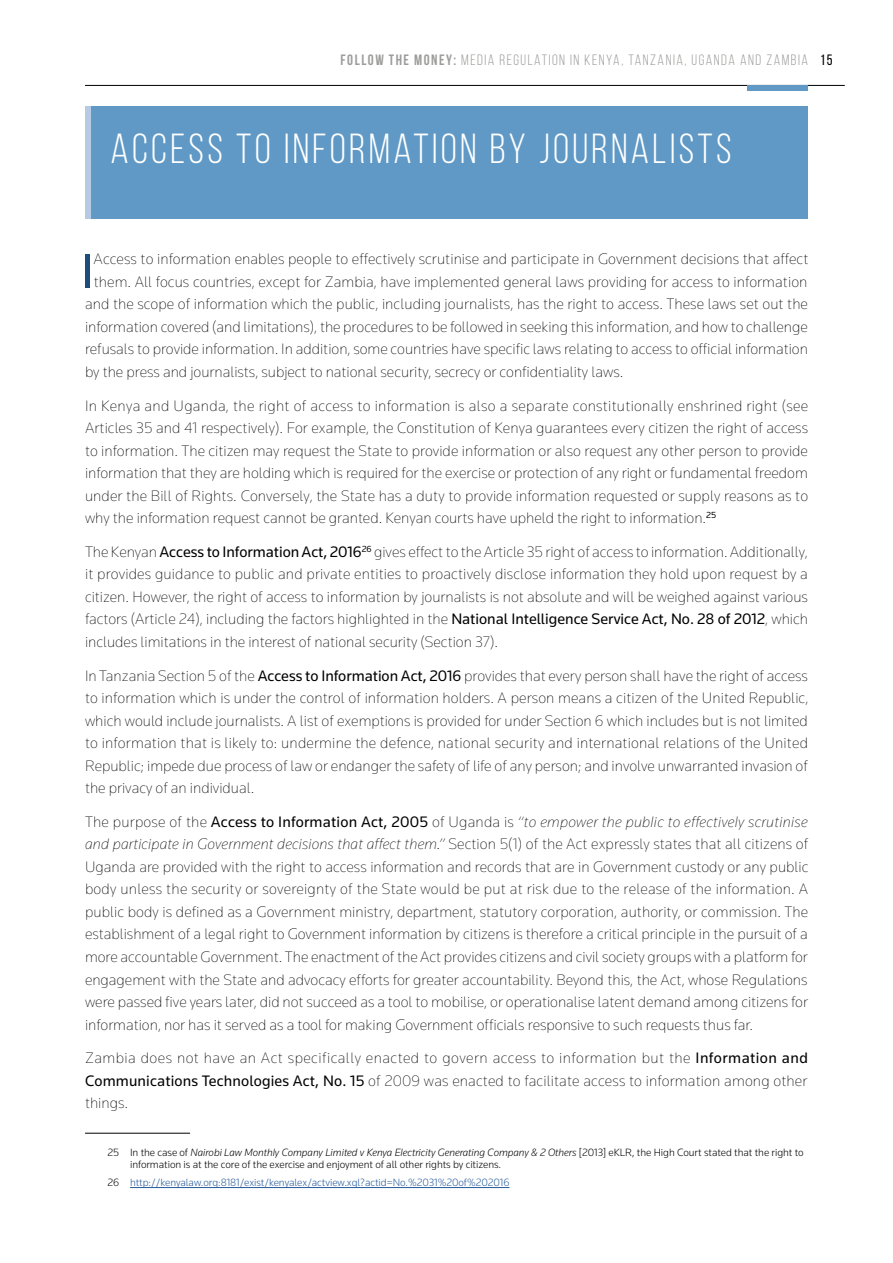
<style>
.page{position:relative;width:893px;height:1263px;background:#fff}
.page>*{position:absolute;margin:0;border:0;box-sizing:border-box;transform-origin:0 0}
.t1{font:42px "Bebas Neue";letter-spacing:.08em;color:#fff}
.t2{font:200 15.75px/22.5px "Knowledge";color:#000;text-align:justify}
.t3{font:15px "Bebas Neue";letter-spacing:.1em;color:#9d9d9c}
.t4{font:300 10.95px/12px "Knowledge";letter-spacing:-.005em;color:#000}
.t5{font:300 10.95px "Knowledge";letter-spacing:-.005em;color:#275b9b}
.s1{font-weight:700}
.s2{color:#000}
.s3{font-weight:400}
.s4{font-style:italic}
</style>
<div class="page">
<hr style="left:85px;top:85px;width:760px;height:1px;background:#000">
<div style="left:747px;top:85px;width:61px;height:5px;background:#6099c5"></div>
<div style="left:85px;top:254px;width:5px;height:34px;background:#1d4c7e"></div>
<hr style="left:85px;top:1133px;width:105px;height:1px;background:#000">
<hr style="left:130px;top:1187px;width:379px;height:1px;background:#275b9b">
<div style="left:85px;top:106px;width:723px;height:113px;background:#6099c5"></div>
<div style="left:85px;top:106px;width:5px;height:113px;background:#b7cae3"></div>
<p class="t3" style="left:341px;top:52px;width:493px"><span class="s1">FOLLOW THE MONEY:</span> MEDIA REGULATION IN KENYA, TANZANIA, UGANDA AND ZAMBIA <span class="s2">15</span></p>
<h1 class="t1" style="left:111px;top:126px;width:623px">ACCESS TO INFORMATION BY JOURNALISTS</h1>
<p class="t2" style="left:94px;top:248px;width:716px">Access to information enables people to effectively scrutinise and participate in Government decisions that affect</p>
<p class="t2" style="left:94px;top:270px;width:715px">them. All focus countries, except for Zambia, have implemented general laws providing for access to information</p>
<p class="t2" style="left:85px;top:293px;width:724px">and the scope of information which the public, including journalists, has the right to access. These laws set out the</p>
<p class="t2" style="left:85px;top:315px;width:724px">information covered (and limitations), the procedures to be followed in seeking this information, and how to challenge</p>
<p class="t2" style="left:85px;top:338px;width:724px">refusals to provide information. In addition, some countries have specific laws relating to access to official information</p>
<p class="t2" style="left:85px;top:360px;width:540px">by the press and journalists, subject to national security, secrecy or confidentiality laws.</p>
<p class="t2" style="left:85px;top:394px;width:725px">In Kenya and Uganda, the right of access to information is also a separate constitutionally enshrined right (see Articles 35 and 41 respectively). For example, the Constitution of Kenya guarantees every citizen the right of access to information. The citizen may request the State to provide information or also request any other person to provide information that they are holding which is required for the exercise or protection of any right or fundamental freedom under the Bill of Rights. Conversely, the State has a duty to provide information requested or supply reasons as to why the information request cannot be granted. Kenyan courts have upheld the right to information.<sup>25</sup></p>
<p class="t2" style="left:85px;top:540px;width:724px">The Kenyan <span class="s3">Access to Information Act, 2016</span><sup>26</sup> gives effect to the Article 35 right of access to information. Additionally, it provides guidance to public and private entities to proactively disclose information they hold upon request by a citizen. However, the right of access to information by journalists is not absolute and will be weighed against various factors (Article 24), including the factors highlighted in the <span class="s3">National Intelligence Service Act, No. 28 of 2012</span>, which includes limitations in the interest of national security (Section 37).</p>
<p class="t2" style="left:85px;top:664px;width:725px">In Tanzania Section 5 of the <span class="s3">Access to Information Act, 2016</span> provides that every person shall have the right of access to information which is under the control of information holders. A person means a citizen of the United Republic, which would include journalists. A list of exemptions is provided for under Section 6 which includes but is not limited to information that is likely to: undermine the defence, national security and international relations of the United Republic; impede due process of law or endanger the safety of life of any person; and involve unwarranted invasion of the privacy of an individual.</p>
<p class="t2" style="left:85px;top:810px;width:725px">The purpose of the <span class="s3">Access to Information Act, 2005</span> of Uganda is <span class="s4">“to empower the public to effectively scrutinise and participate in Government decisions that affect them.”</span> Section 5(1) of the Act expressly states that all citizens of Uganda are provided with the right to access information and records that are in Government custody or any public body unless the security or sovereignty of the State would be put at risk due to the release of the information. A public body is defined as a Government ministry, department, statutory corporation, authority, or commission. The establishment of a legal right to Government information by citizens is therefore a critical principle in the pursuit of a more accountable Government. The enactment of the Act provides citizens and civil society groups with a platform for engagement with the State and advocacy efforts for greater accountability. Beyond this, the Act, whose Regulations were passed five years later, did not succeed as a tool to mobilise, or operationalise latent demand among citizens for information, nor has it served as a tool for making Government officials responsive to such requests thus far.</p>
<p class="t2" style="left:85px;top:1046px;width:724px">Zambia does not have an Act specifically enacted to govern access to information but the <span class="s3">Information and Communications Technologies Act, No. 15</span> of 2009 was enacted to facilitate access to information among other things.</p>
<p class="t4" style="left:130px;top:1146px;width:675px;text-indent:-23px">25 In the case of <span class="s4">Nairobi Law Monthly Company Limited v Kenya Electricity Generating Company &amp; 2 Others</span> [2013] eKLR, the High Court stated that the right to information is at the core of the exercise and enjoyment of all other rights by citizens.</p>
<p class="t5" style="left:108px;top:1176px;width:403px"><span class="s2">26</span> http://kenyalaw.org:8181/exist/kenyalex/actview.xql?actid=No.%2031%20of%202016</p>
</div>
